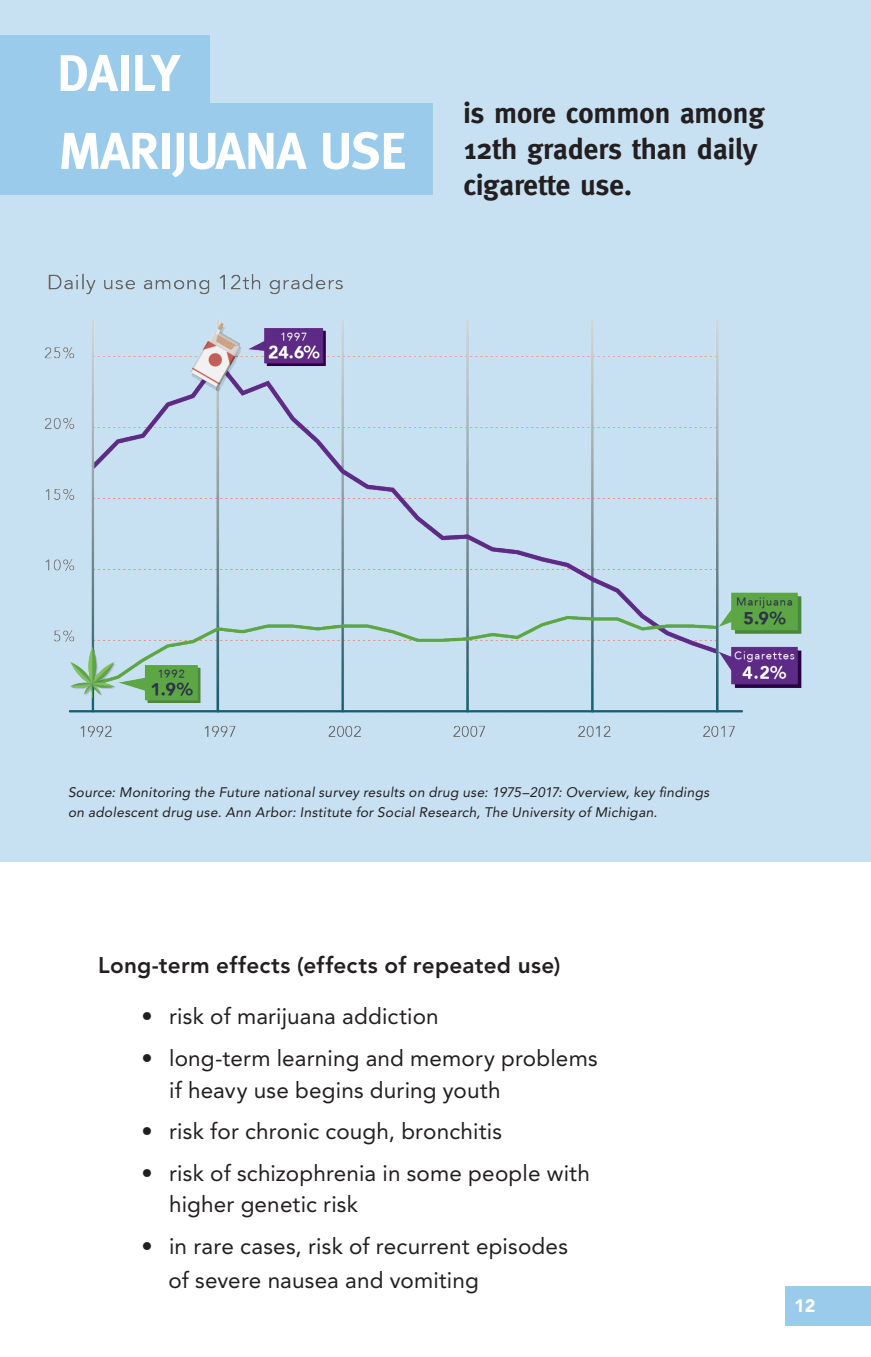
<style>
.page{position:relative;width:871px;height:1357px;background:#fff}
.page>*{position:absolute;margin:0;border:0;box-sizing:border-box;transform-origin:0 0}
.FactText2{font:700 51.75px "Meta";letter-spacing:-.01em;color:#fff}
.Subheads{font:700 29.25px/36px "Meta";color:#231f20}
.t1{font:22.5px/31.5px "Avenir LT Std";letter-spacing:.005em;color:#231f20}
.Text_bulleted{font:800 22.5px "Avenir LT Std";letter-spacing:.01em;color:#231f20}
.t2{font:900 18px "Avenir";color:#fff}
.Text{font:italic 13.72px/19.3px "Avenir LT Std";letter-spacing:.02em;color:#231f20}
</style>
<div class="page">
<div style="left:785px;top:1286px;width:86px;height:40px;background:#9bcbea"></div>
<div style="left:0;top:0;width:871px;height:861px;background:#c8e1f2"></div>
<img style="left:44px;top:37px;width:758px;height:700px">
<div style="left:0;top:35px;width:209px;height:76px;background:#9bcbea"></div>
<div style="left:0;top:103px;width:433px;height:92px;background:#9bcbea"></div>
<p class="FactText2" style="left:57px;top:43px;width:124px">DAILY</p>
<p class="FactText2" style="left:59px;top:121px;width:348px">MARIJUANA USE</p>
<p class="Subheads" style="left:463px;top:95px;width:302px">is more common among<br>12th graders than daily cigarette use.</p>
<p class="Text" style="left:68px;top:783px;width:643px">Source: Monitoring the Future national survey results on drug use: 1975–2017: Overview, key findings on adolescent drug use. Ann Arbor: Institute for Social Research, The University of Michigan.</p>
<p class="Text_bulleted" style="left:98px;top:951px;width:464px">Long-term effects (effects of repeated use)</p>
<p class="t1" style="left:141px;top:1001px;width:299px">• risk of marijuana addiction</p>
<p class="t1" style="left:169px;top:1042px;width:430px;text-indent:-28px">• long-term learning and memory problems if heavy use begins during youth</p>
<p class="t1" style="left:141px;top:1116px;width:362px">• risk for chronic cough, bronchitis</p>
<p class="t1" style="left:169px;top:1157px;width:422px;text-indent:-28px">• risk of schizophrenia in some people with higher genetic risk</p>
<p class="t1" style="left:168px;top:1229px;width:401px;line-height:33.8px;text-indent:-27px">• in rare cases, risk of recurrent episodes of severe nausea and vomiting</p>
<p class="t2" style="left:794px;top:1290px;width:23px">12</p>
</div>
